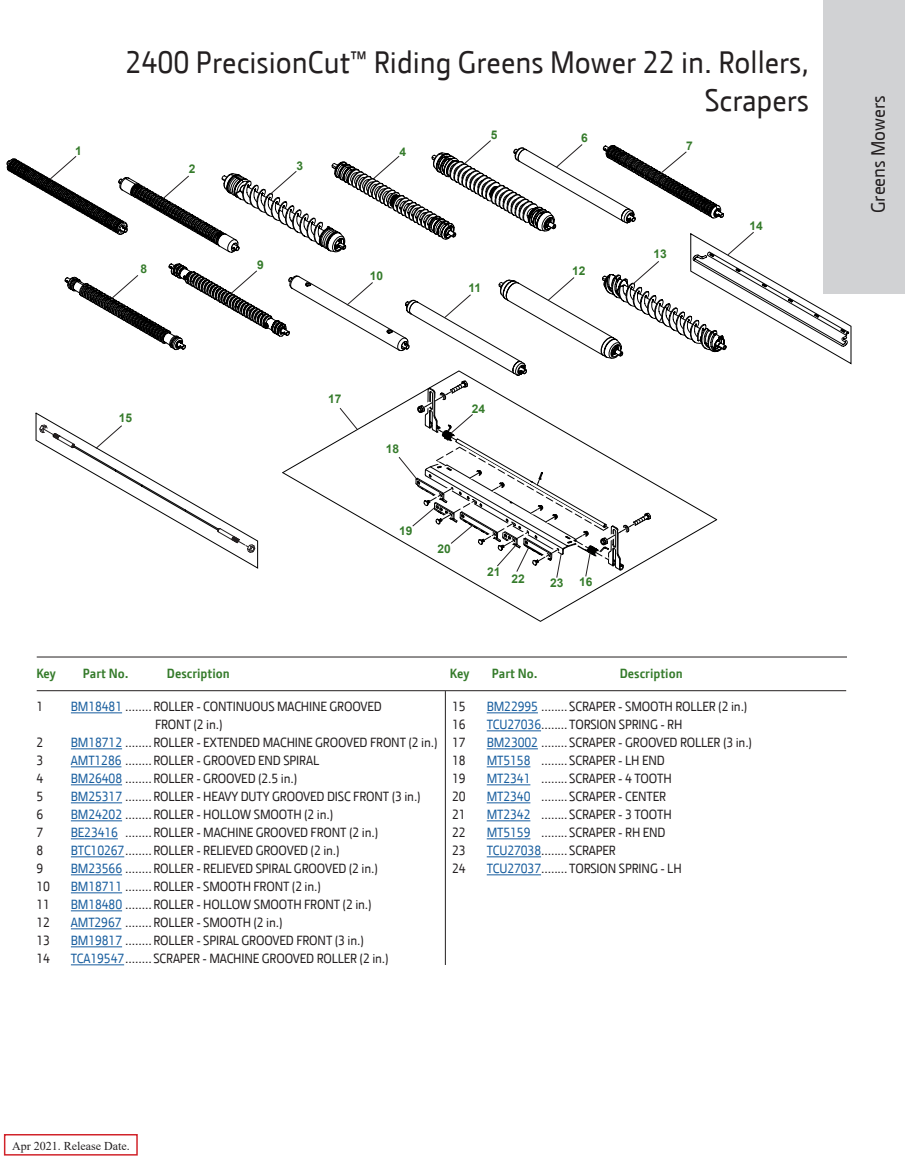
<style>
.page{position:relative;width:905px;height:1161px;background:#fff}
.page>*{position:absolute;margin:0;border:0;box-sizing:border-box;transform-origin:0 0}
.t1{font:31.5px "JD Sans";color:#231f20}
.t2{font:19.5px "JD Sans";color:#231f20}
.t3{font:13.5px/18px "JD Sans";letter-spacing:-.01em;color:#231f20}
.t4{font:700 13.5px "JD Sans";color:#357b2b}
.t5{font:700 12px "Arial";color:#357b2b}
.t6{font:12px "Times New Roman";color:#231f20}
.s1{color:#175d9e}
</style>
<div class="page">
<hr style="left:71px;top:713px;width:51px;height:1px;background:#175d9e">
<hr style="left:71px;top:749px;width:51px;height:1px;background:#175d9e">
<hr style="left:71px;top:767px;width:50px;height:1px;background:#175d9e">
<hr style="left:71px;top:785px;width:51px;height:1px;background:#175d9e">
<hr style="left:71px;top:803px;width:51px;height:1px;background:#175d9e">
<hr style="left:71px;top:821px;width:51px;height:1px;background:#175d9e">
<hr style="left:71px;top:839px;width:47px;height:1px;background:#175d9e">
<hr style="left:71px;top:857px;width:53px;height:1px;background:#175d9e">
<hr style="left:71px;top:875px;width:51px;height:1px;background:#175d9e">
<hr style="left:71px;top:893px;width:51px;height:1px;background:#175d9e">
<hr style="left:71px;top:911px;width:51px;height:1px;background:#175d9e">
<hr style="left:71px;top:929px;width:50px;height:1px;background:#175d9e">
<hr style="left:71px;top:947px;width:51px;height:1px;background:#175d9e">
<hr style="left:71px;top:965px;width:53px;height:1px;background:#175d9e">
<hr style="left:486px;top:713px;width:52px;height:1px;background:#175d9e">
<hr style="left:486px;top:731px;width:55px;height:1px;background:#175d9e">
<hr style="left:486px;top:749px;width:52px;height:1px;background:#175d9e">
<hr style="left:486px;top:767px;width:44px;height:1px;background:#175d9e">
<hr style="left:486px;top:785px;width:44px;height:1px;background:#175d9e">
<hr style="left:486px;top:803px;width:44px;height:1px;background:#175d9e">
<hr style="left:486px;top:821px;width:44px;height:1px;background:#175d9e">
<hr style="left:486px;top:839px;width:44px;height:1px;background:#175d9e">
<hr style="left:486px;top:857px;width:55px;height:1px;background:#175d9e">
<hr style="left:486px;top:875px;width:55px;height:1px;background:#175d9e">
<div style="left:824px;top:0;width:80px;height:293px;background:#d1d2d4"></div>
<hr style="left:445px;top:691px;width:1px;height:274px;background:#231f20">
<hr style="left:37px;top:690px;width:809px;height:1px;background:#231f20">
<hr style="left:37px;top:657px;width:810px;height:1px;background:#231f20">
<div style="left:4px;top:1134px;width:134px;height:22px;background:#fff;border:2px solid #d1232a"></div>
<svg style="left:7px;top:140px;width:842px;height:482px"></svg>
<p class="t5" style="left:75px;top:142px;width:8px">1</p>
<p class="t1" style="left:126px;top:42px;width:685px">2400 PrecisionCut™ Riding Greens Mower 22 in. Rollers,</p>
<p class="t1" style="left:704px;top:80px;width:106px">Scrapers</p>
<p class="t5" style="left:189px;top:160px;width:8px">2</p>
<p class="t5" style="left:296px;top:157px;width:8px">3</p>
<p class="t5" style="left:140px;top:260px;width:8px">8</p>
<p class="t5" style="left:257px;top:256px;width:8px">9</p>
<p class="t5" style="left:399px;top:143px;width:8px">4</p>
<p class="t5" style="left:370px;top:268px;width:15px">10</p>
<p class="t5" style="left:491px;top:127px;width:8px">5</p>
<p class="t5" style="left:581px;top:129px;width:8px">6</p>
<p class="t5" style="left:468px;top:280px;width:14px">11</p>
<p class="t5" style="left:572px;top:263px;width:15px">12</p>
<p class="t5" style="left:686px;top:138px;width:8px">7</p>
<p class="t5" style="left:653px;top:245px;width:15px">13</p>
<p class="t5" style="left:749px;top:217px;width:15px">14</p>
<p class="t5" style="left:119px;top:410px;width:15px">15</p>
<p class="t5" style="left:328px;top:390px;width:15px">17</p>
<p class="t5" style="left:386px;top:440px;width:15px">18</p>
<p class="t5" style="left:471px;top:400px;width:15px">24</p>
<p class="t5" style="left:399px;top:522px;width:15px">19</p>
<p class="t5" style="left:437px;top:540px;width:15px">20</p>
<p class="t5" style="left:487px;top:564px;width:15px">21</p>
<p class="t5" style="left:511px;top:570px;width:15px">22</p>
<p class="t5" style="left:550px;top:574px;width:15px">23</p>
<p class="t5" style="left:579px;top:573px;width:15px">16</p>
<p class="t4" style="left:36px;top:664px;width:21px">Key</p>
<p class="t4" style="left:83px;top:664px;width:47px">Part No.</p>
<p class="t4" style="left:167px;top:664px;width:64px">Description</p>
<p class="t4" style="left:450px;top:664px;width:21px">Key</p>
<p class="t4" style="left:492px;top:664px;width:47px">Part No.</p>
<p class="t4" style="left:619px;top:664px;width:64px">Description</p>
<p class="t3" style="left:36px;top:697px;width:8px">1</p>
<p class="t3" style="left:155px;top:697px;width:228px;text-indent:-84px"><span class="s1">BM18481</span> ........ROLLER - CONTINUOUS MACHINE GROOVED<br>FRONT (2 in.)</p>
<p class="t3" style="left:36px;top:733px;width:8px">2</p>
<p class="t3" style="left:71px;top:733px;width:368px"><span class="s1">BM18712</span> ........ROLLER - EXTENDED MACHINE GROOVED FRONT (2 in.)</p>
<p class="t3" style="left:36px;top:751px;width:8px">3</p>
<p class="t3" style="left:71px;top:751px;width:250px"><span class="s1">AMT1286</span> ........ROLLER - GROOVED END SPIRAL</p>
<p class="t3" style="left:36px;top:769px;width:8px">4</p>
<p class="t3" style="left:71px;top:769px;width:228px"><span class="s1">BM26408</span> ........ROLLER - GROOVED (2.5 in.)</p>
<p class="t3" style="left:36px;top:787px;width:8px">5</p>
<p class="t3" style="left:71px;top:787px;width:351px"><span class="s1">BM25317</span> ........ROLLER - HEAVY DUTY GROOVED DISC FRONT (3 in.)</p>
<p class="t3" style="left:36px;top:805px;width:8px">6</p>
<p class="t3" style="left:71px;top:805px;width:264px"><span class="s1">BM24202</span> ........ROLLER - HOLLOW SMOOTH (2 in.)</p>
<p class="t3" style="left:36px;top:823px;width:8px">7</p>
<p class="t3" style="left:71px;top:823px;width:309px"><span class="s1">BE23416</span> ........ROLLER - MACHINE GROOVED FRONT (2 in.)</p>
<p class="t3" style="left:36px;top:841px;width:8px">8</p>
<p class="t3" style="left:71px;top:841px;width:270px"><span class="s1">BTC10267</span>........ROLLER - RELIEVED GROOVED (2 in.)</p>
<p class="t3" style="left:36px;top:859px;width:8px">9</p>
<p class="t3" style="left:71px;top:859px;width:308px"><span class="s1">BM23566</span> ........ROLLER - RELIEVED SPIRAL GROOVED (2 in.)</p>
<p class="t3" style="left:36px;top:877px;width:15px">10</p>
<p class="t3" style="left:71px;top:877px;width:252px"><span class="s1">BM18711</span> ........ROLLER - SMOOTH FRONT (2 in.)</p>
<p class="t3" style="left:36px;top:895px;width:15px">11</p>
<p class="t3" style="left:71px;top:895px;width:302px"><span class="s1">BM18480</span> ........ROLLER - HOLLOW SMOOTH FRONT (2 in.)</p>
<p class="t3" style="left:36px;top:913px;width:15px">12</p>
<p class="t3" style="left:71px;top:913px;width:213px"><span class="s1">AMT2967</span> ........ROLLER - SMOOTH (2 in.)</p>
<p class="t3" style="left:36px;top:931px;width:15px">13</p>
<p class="t3" style="left:71px;top:931px;width:294px"><span class="s1">BM19817</span> ........ROLLER - SPIRAL GROOVED FRONT (3 in.)</p>
<p class="t3" style="left:36px;top:949px;width:15px">14</p>
<p class="t3" style="left:71px;top:949px;width:319px"><span class="s1">TCA19547</span>........ SCRAPER - MACHINE GROOVED ROLLER (2 in.)</p>
<p class="t3" style="left:452px;top:697px;width:15px">15</p>
<p class="t3" style="left:486px;top:697px;width:262px"><span class="s1">BM22995</span> ........ SCRAPER - SMOOTH ROLLER (2 in.)</p>
<p class="t3" style="left:452px;top:715px;width:15px">16</p>
<p class="t3" style="left:486px;top:715px;width:197px"><span class="s1">TCU27036</span>........ TORSION SPRING - RH</p>
<p class="t3" style="left:452px;top:733px;width:15px">17</p>
<p class="t3" style="left:486px;top:733px;width:267px"><span class="s1">BM23002</span> ........ SCRAPER - GROOVED ROLLER (3 in.)</p>
<p class="t3" style="left:452px;top:751px;width:15px">18</p>
<p class="t3" style="left:486px;top:751px;width:179px"><span class="s1">MT5158</span> ........ SCRAPER - LH END</p>
<p class="t3" style="left:452px;top:769px;width:15px">19</p>
<p class="t3" style="left:486px;top:769px;width:186px"><span class="s1">MT2341</span> ........ SCRAPER - 4 TOOTH</p>
<p class="t3" style="left:452px;top:787px;width:15px">20</p>
<p class="t3" style="left:486px;top:787px;width:181px"><span class="s1">MT2340</span> ........ SCRAPER - CENTER</p>
<p class="t3" style="left:452px;top:805px;width:15px">21</p>
<p class="t3" style="left:486px;top:805px;width:186px"><span class="s1">MT2342</span> ........ SCRAPER - 3 TOOTH</p>
<p class="t3" style="left:452px;top:823px;width:15px">22</p>
<p class="t3" style="left:486px;top:823px;width:180px"><span class="s1">MT5159</span> ........ SCRAPER - RH END</p>
<p class="t3" style="left:452px;top:841px;width:15px">23</p>
<p class="t3" style="left:486px;top:841px;width:131px"><span class="s1">TCU27038</span>........ SCRAPER</p>
<p class="t3" style="left:452px;top:859px;width:15px">24</p>
<p class="t3" style="left:486px;top:859px;width:196px"><span class="s1">TCU27037</span>........ TORSION SPRING - LH</p>
<p class="t2" style="left:865px;top:213px;width:119px;rotate:-90deg">Greens Mowers</p>
<p class="t6" style="left:12px;top:1138px;width:119px">Apr 2021. Release Date.</p>
</div>
